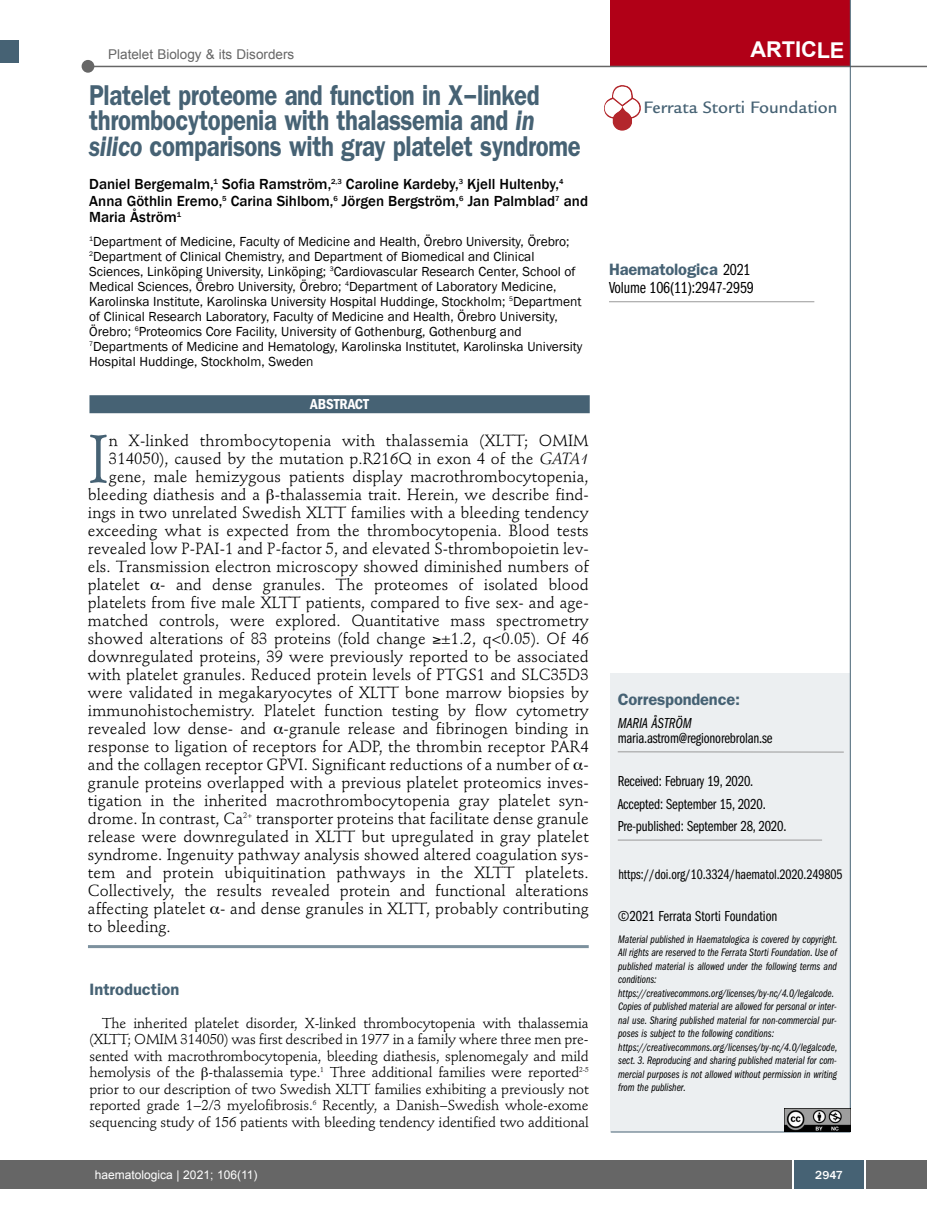
<style>
.page{position:relative;width:927px;height:1225px;background:#fff}
.page>*{position:absolute;margin:0;border:0;box-sizing:border-box;transform-origin:0 0}
.t1{font:66.45px "Stempel Schneidler";color:#466274}
.t2{font:600 28.8px/25.5px "Franklin Gothic";letter-spacing:-.015em;color:#466274;scale:.83 1}
.t3{font:700 21.75px "Arial";letter-spacing:-.01em;color:#fff}
.t4{font:500 18px "Legacy Sans";color:#466274}
.t5{font:600 16.5px "Franklin Gothic";letter-spacing:-.01em;color:#466274}
.t6{font:16.5px "Franklin Gothic Book Cmpr";letter-spacing:-.01em;color:#000}
.t7{font:16.05px/18px "Stempel Schneidler";letter-spacing:.005em;color:#000;text-align:justify}
.t8{font:500 15px/16.5px "Franklin Gothic";color:#000}
.t9{font:15px/22.5px "Franklin Gothic Book Cmpr";letter-spacing:-.01em;color:#000}
.t10{font:15px "Franklin Gothic Book Cmpr Ital";letter-spacing:-.01em;color:#000}
.t11{font:600 condensed 15px "Franklin Gothic";letter-spacing:-.005em;color:#fff}
.t12{font:14.25px/16.5px "Stempel Schneidler";letter-spacing:-.01em;color:#000;text-align:justify}
.t13{font:14.25px "Franklin Gothic Book Cmpr";letter-spacing:-.005em;color:#000}
.t14{font:13.5px/15px "Franklin Gothic";color:#000}
.t15{font:13.5px "Arial";color:#666}
.t16{font:12px "Arial";color:#fff}
.t17{font:500 12px "Franklin Gothic";color:#fff}
.t18{font:11.25px/13.5px "Franklin Gothic Book Cmpr Ital";color:#000}
.s1{font-style:italic}
.s2{font-family:"Franklin Gothic Book Cmpr";font-weight:400;color:#000}
</style>
<div class="page">
<div style="left:18px;top:1160px;width:909px;height:28px;background:#666"></div>
<div style="left:794px;top:1160px;width:70px;height:28px;background:#466274"></div>
<hr style="left:792px;top:1160px;width:2px;height:28px;background:#fff">
<hr style="left:864px;top:1160px;width:2px;height:28px;background:#fff">
<div style="left:611px;top:673px;width:239px;height:459px;background:#eceff1"></div>
<hr style="left:618px;top:840px;width:204px;height:1px;background:#999">
<hr style="left:618px;top:751px;width:226px;height:1px;background:#999">
<hr style="left:611px;top:1131px;width:239px;height:1px;background:#466274">
<hr style="left:609px;top:301px;width:205px;height:1px;background:#999">
<div style="left:611px;top:0;width:239px;height:67px;background:#b10017"></div>
<hr style="left:87px;top:66px;width:840px;height:1px;background:#666">
<div style="left:82px;top:60px;width:12px;height:13px;background:#666;border-radius:50%"></div>
<hr style="left:850px;top:0;width:1px;height:1131px;background:#466274">
<img style="left:785px;top:1108px;width:65px;height:23px">
<img style="left:604px;top:85px;width:37px;height:46px">
<div style="left:0;top:40px;width:19px;height:22px;background:#466274"></div>
<div style="left:0;top:1160px;width:18px;height:28px;background:#666"></div>
<hr style="left:88px;top:945px;width:501px;height:3px;background:#7d919e">
<div style="left:89px;top:395px;width:501px;height:18px;background:#466274"></div>
<p class="t15" style="left:108px;top:47px;width:188px">Platelet Biology &amp; its Disorders</p>
<h3 class="t3" style="left:751px;top:38px;width:95px">ARTICLE</h3>
<h2 class="t2" style="left:89px;top:85px;width:594px">Platelet proteome and function in X−linked thrombocytopenia with thalassemia and <span class="s1">in silico</span> comparisons with gray platelet syndrome</h2>
<p class="t8" style="left:89px;top:176px;width:500px">Daniel Bergemalm,<sup>1</sup> Sofia Ramström,<sup>2,3</sup> Caroline Kardeby,<sup>3</sup> Kjell Hultenby,<sup>4<br></sup>Anna Göthlin Eremo,<sup>5</sup> Carina Sihlbom,<sup>6</sup> Jörgen Bergström,<sup>6</sup> Jan Palmblad<sup>7</sup> and<br>Maria Åström<sup>1</sup></p>
<p class="t14" style="left:89px;top:234px;width:495px"><sup>1</sup>Department of Medicine, Faculty of Medicine and Health, Örebro University, Örebro; <sup>2</sup>Department of Clinical Chemistry, and Department of Biomedical and Clinical Sciences, Linköping University, Linköping; <sup>3</sup>Cardiovascular Research Center, School of Medical Sciences, Örebro University, Örebro; <sup>4</sup>Department of Laboratory Medicine, Karolinska Institute, Karolinska University Hospital Huddinge, Stockholm; <sup>5</sup>Department of Clinical Research Laboratory, Faculty of Medicine and Health, Örebro University, Örebro; <sup>6</sup>Proteomics Core Facility, University of Gothenburg, Gothenburg and <sup>7</sup>Departments of Medicine and Hematology, Karolinska Institutet, Karolinska University Hospital Huddinge, Stockholm, Sweden</p>
<p class="t11" style="left:310px;top:399px;width:60px">ABSTRACT</p>
<h1 class="t1" style="left:88px;top:432px;width:22px">I</h1>
<p class="t7" style="left:109px;top:433px;width:481px">n X-linked thrombocytopenia with thalassemia (XLTT; OMIM</p>
<p class="t7" style="left:109px;top:451px;width:481px">314050), caused by the mutation p.R216Q in exon 4 of the <span class="s1">GATA1</span></p>
<p class="t7" style="left:109px;top:469px;width:481px">gene, male hemizygous patients display macrothrombocytopenia,</p>
<p class="t7" style="left:88px;top:487px;width:502px">bleeding diathesis and a -thalassemia trait. Herein, we describe find-</p>
<p class="t7" style="left:88px;top:505px;width:502px">ings in two unrelated Swedish XLTT families with a bleeding tendency</p>
<p class="t7" style="left:88px;top:523px;width:502px">exceeding what is expected from the thrombocytopenia. Blood tests</p>
<p class="t7" style="left:88px;top:541px;width:502px">revealed low P-PAI-1 and P-factor 5, and elevated S-thrombopoietin lev-</p>
<p class="t7" style="left:88px;top:559px;width:502px">els. Transmission electron microscopy showed diminished numbers of</p>
<p class="t7" style="left:88px;top:577px;width:53px">platelet</p>
<p class="t7" style="left:88px;top:577px;width:502px;text-indent:72px">- and dense granules. The proteomes of isolated blood platelets from five male XLTT patients, compared to five sex- and age&shy;matched controls, were explored. Quantitative mass spectrometry showed alterations of 83 proteins (fold change ≥±1.2, q&lt;0.05). Of 46 downregulated proteins, 39 were previously reported to be associated with platelet granules. Reduced protein levels of PTGS1 and SLC35D3 were validated in megakaryocytes of XLTT bone marrow biopsies by immunohistochemistry. Platelet function testing by flow cytometry revealed low dense- and -granule release and fibrinogen binding in response to ligation of receptors for ADP, the thrombin receptor PAR4 and the collagen receptor GPVI. Significant reductions of a number of - granule proteins overlapped with a previous platelet proteomics inves&shy;tigation in the inherited macrothrombocytopenia gray platelet syn&shy;drome. In contrast, Ca<sup>2+</sup> transporter proteins that facilitate dense granule release were downregulated in XLTT but upregulated in gray platelet syndrome. Ingenuity pathway analysis showed altered coagulation sys&shy;tem and protein ubiquitination pathways in the XLTT platelets.<br>Collectively, the results revealed protein and functional alterations affecting platelet - and dense granules in XLTT, probably contributing to bleeding.</p>
<p class="t5" style="left:89px;top:983px;width:91px">Introduction</p>
<p class="t12" style="left:89px;top:1016px;width:501px;text-indent:13px">The inherited platelet disorder, X-linked thrombocytopenia with thalassemia (XLTT; OMIM 314050) was first described in 1977 in a family where three men pre&shy;sented with macrothrombocytopenia, bleeding diathesis, splenomegaly and mild hemolysis of the -thalassemia type.<sup>1</sup> Three additional families were reported<sup>2-5 </sup>prior to our description of two Swedish XLTT families exhibiting a previously not reported grade 1−2/3 myelofibrosis.<sup>6</sup> Recently, a Danish−Swedish whole-exome sequencing study of 156 patients with bleeding tendency identified two additional</p>
<p class="t4" style="left:644px;top:101px;width:196px">Ferrata Storti Foundation</p>
<p class="t5" style="left:609px;top:264px;width:143px">Haematologica <span class="s2">2021</span></p>
<p class="t6" style="left:609px;top:282px;width:146px">Volume 106(11):2947-2959</p>
<p class="t5" style="left:618px;top:693px;width:124px">Correspondence:</p>
<p class="t10" style="left:618px;top:718px;width:75px">MARIA ÅSTRÖM</p>
<p class="t9" style="left:618px;top:728px;width:156px">maria.astrom@regionorebrolan.se</p>
<p class="t9" style="left:618px;top:771px;width:170px">Received: February 19, 2020.<br>Accepted: September 15, 2020.<br>Pre-published: September 28, 2020.</p>
<p class="t13" style="left:618px;top:869px;width:226px">https://doi.org/10.3324/haematol.2020.249805</p>
<p class="t9" style="left:618px;top:906px;width:161px">©2021 Ferrata Storti Foundation</p>
<p class="t18" style="left:618px;top:933px;width:221px">Material published in Haematologica is covered by copyright.<br>All rights are reserved to the Ferrata Storti Foundation. Use of published material is allowed under the following terms and conditions: https://creativecommons.org/licenses/by-nc/4.0/legalcode.<br>Copies of published material are allowed for personal or inter&shy;nal use. Sharing published material for non-commercial pur&shy;poses is subject to the following conditions: https://creativecommons.org/licenses/by-nc/4.0/legalcode, sect. 3. Reproducing and sharing published material for com&shy;mercial purposes is not allowed without permission in writing from the publisher.</p>
<p class="t16" style="left:95px;top:1167px;width:164px">haematologica | 2021; 106(11)</p>
<p class="t17" style="left:815px;top:1167px;width:29px">2947</p>
</div>
